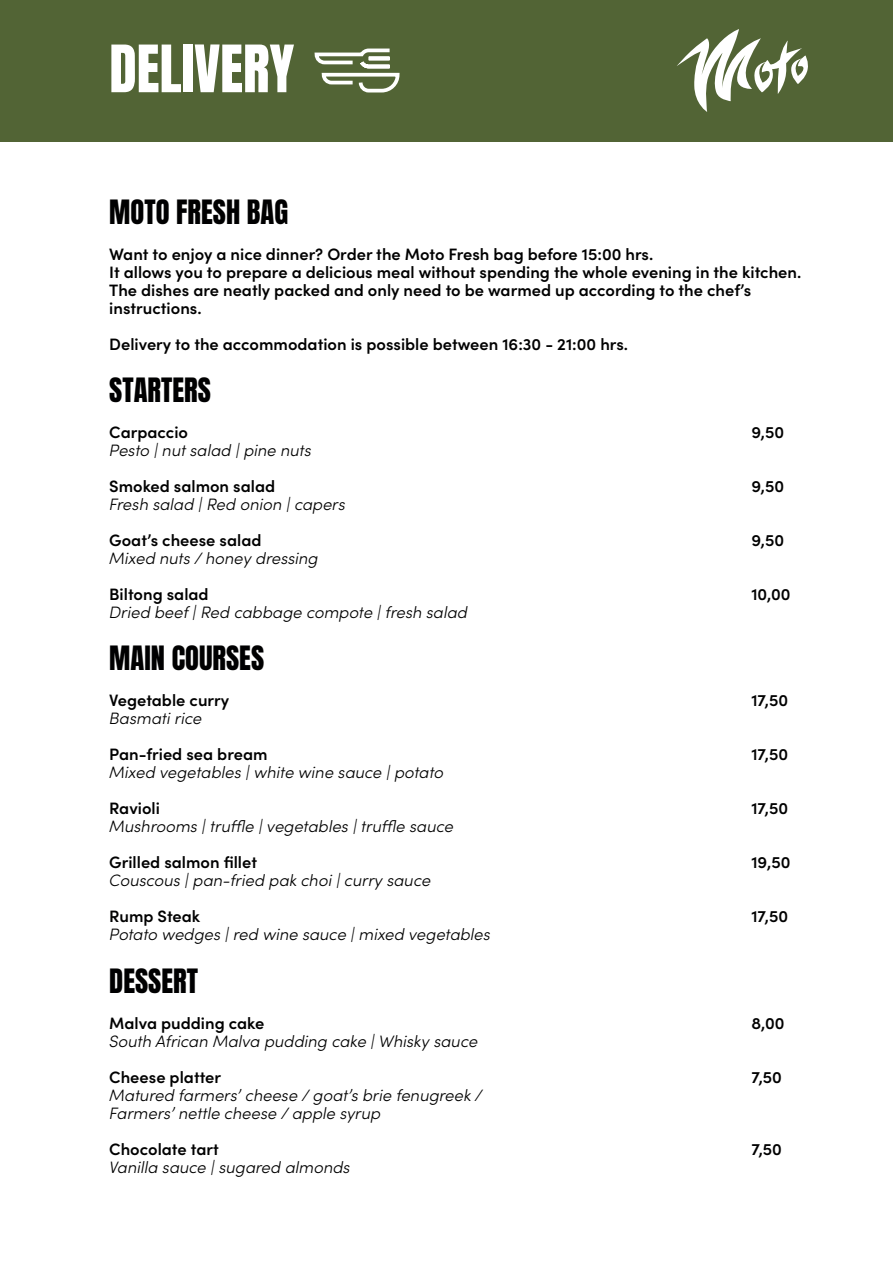
<style>
.page{position:relative;width:893px;height:1263px;background:#fff}
.page>*{position:absolute;margin:0;border:0;box-sizing:border-box;transform-origin:0 0}
.t1{font:55.5px "Anton";color:#fff}
.Kopje{font:28.5px "Anton";color:#000001}
.Gerecht{font:600 16.5px/18px "Sofia Pro";color:#000001}
.Omschrijving{font:italic 300 16.5px "Sofia Pro";color:#000001}
</style>
<div class="page">
<div style="left:0;top:0;width:893px;height:141px;background:#526435"></div>
<svg style="left:314px;top:48px;width:86px;height:45px"></svg>
<svg style="left:677px;top:29px;width:131px;height:83px"></svg>
<p class="t1" style="left:109px;top:41px;width:186px">DELIVERY</p>
<p class="Kopje" style="left:109px;top:197px;width:180px">MOTO FRESH BAG</p>
<p class="Gerecht" style="left:109px;top:244px;width:546px">Want to enjoy a nice dinner? Order the Moto Fresh bag before 15:00 hrs.</p>
<p class="Gerecht" style="left:109px;top:262px;width:694px">It allows you to prepare a delicious meal without spending the whole evening in the kitchen.<br>The dishes are neatly packed and only need to be warmed up according to the chef’s instructions.</p>
<p class="Gerecht" style="left:109px;top:334px;width:520px">Delivery to the accommodation is possible between 16:30 - 21:00 hrs.</p>
<p class="Kopje" style="left:109px;top:375px;width:103px">STARTERS</p>
<p class="Gerecht" style="left:109px;top:422px;width:80px">Carpaccio</p>
<p class="Gerecht" style="left:751px;top:422px;width:34px">9,50</p>
<p class="Omschrijving" style="left:109px;top:438px;width:204px">Pesto | nut salad | pine nuts</p>
<p class="Gerecht" style="left:109px;top:476px;width:167px">Smoked salmon salad</p>
<p class="Gerecht" style="left:751px;top:476px;width:34px">9,50</p>
<p class="Omschrijving" style="left:109px;top:492px;width:238px">Fresh salad | Red onion | capers</p>
<p class="Gerecht" style="left:109px;top:530px;width:154px">Goat’s cheese salad</p>
<p class="Gerecht" style="left:751px;top:530px;width:34px">9,50</p>
<p class="Omschrijving" style="left:109px;top:546px;width:211px">Mixed nuts / honey dressing</p>
<p class="Gerecht" style="left:109px;top:584px;width:101px">Biltong salad</p>
<p class="Gerecht" style="left:751px;top:584px;width:41px">10,00</p>
<p class="Omschrijving" style="left:109px;top:600px;width:360px">Dried beef | Red cabbage compote | fresh salad</p>
<p class="Kopje" style="left:109px;top:644px;width:156px">MAIN COURSES</p>
<p class="Gerecht" style="left:109px;top:690px;width:122px">Vegetable curry</p>
<p class="Gerecht" style="left:751px;top:690px;width:38px">17,50</p>
<p class="Omschrijving" style="left:109px;top:706px;width:94px">Basmati rice</p>
<p class="Gerecht" style="left:109px;top:744px;width:160px">Pan-fried sea bream</p>
<p class="Gerecht" style="left:751px;top:744px;width:38px">17,50</p>
<p class="Omschrijving" style="left:109px;top:760px;width:336px">Mixed vegetables | white wine sauce | potato</p>
<p class="Gerecht" style="left:109px;top:798px;width:52px">Ravioli</p>
<p class="Gerecht" style="left:751px;top:798px;width:38px">17,50</p>
<p class="Omschrijving" style="left:109px;top:814px;width:346px">Mushrooms | truffle | vegetables | truffle sauce</p>
<p class="Gerecht" style="left:109px;top:852px;width:149px">Grilled salmon fillet</p>
<p class="Gerecht" style="left:751px;top:852px;width:41px">19,50</p>
<p class="Omschrijving" style="left:109px;top:868px;width:323px">Couscous | pan-fried pak choi | curry sauce</p>
<p class="Gerecht" style="left:109px;top:906px;width:92px">Rump Steak</p>
<p class="Gerecht" style="left:751px;top:906px;width:38px">17,50</p>
<p class="Omschrijving" style="left:109px;top:922px;width:383px">Potato wedges | red wine sauce | mixed vegetables</p>
<p class="Kopje" style="left:109px;top:966px;width:90px">DESSERT</p>
<p class="Gerecht" style="left:109px;top:1012px;width:157px">Malva pudding cake</p>
<p class="Gerecht" style="left:751px;top:1012px;width:35px">8,00</p>
<p class="Omschrijving" style="left:109px;top:1029px;width:370px">South African Malva pudding cake | Whisky sauce</p>
<p class="Gerecht" style="left:109px;top:1066px;width:113px">Cheese platter</p>
<p class="Gerecht" style="left:751px;top:1066px;width:32px">7,50</p>
<p class="Omschrijving" style="left:109px;top:1083px;width:375px">Matured farmers’ cheese / goat’s brie fenugreek /</p>
<p class="Omschrijving" style="left:109px;top:1101px;width:273px">Farmers’ nettle cheese / apple syrup</p>
<p class="Gerecht" style="left:109px;top:1138px;width:111px">Chocolate tart</p>
<p class="Gerecht" style="left:751px;top:1138px;width:32px">7,50</p>
<p class="Omschrijving" style="left:109px;top:1155px;width:243px">Vanilla sauce | sugared almonds</p>
</div>
